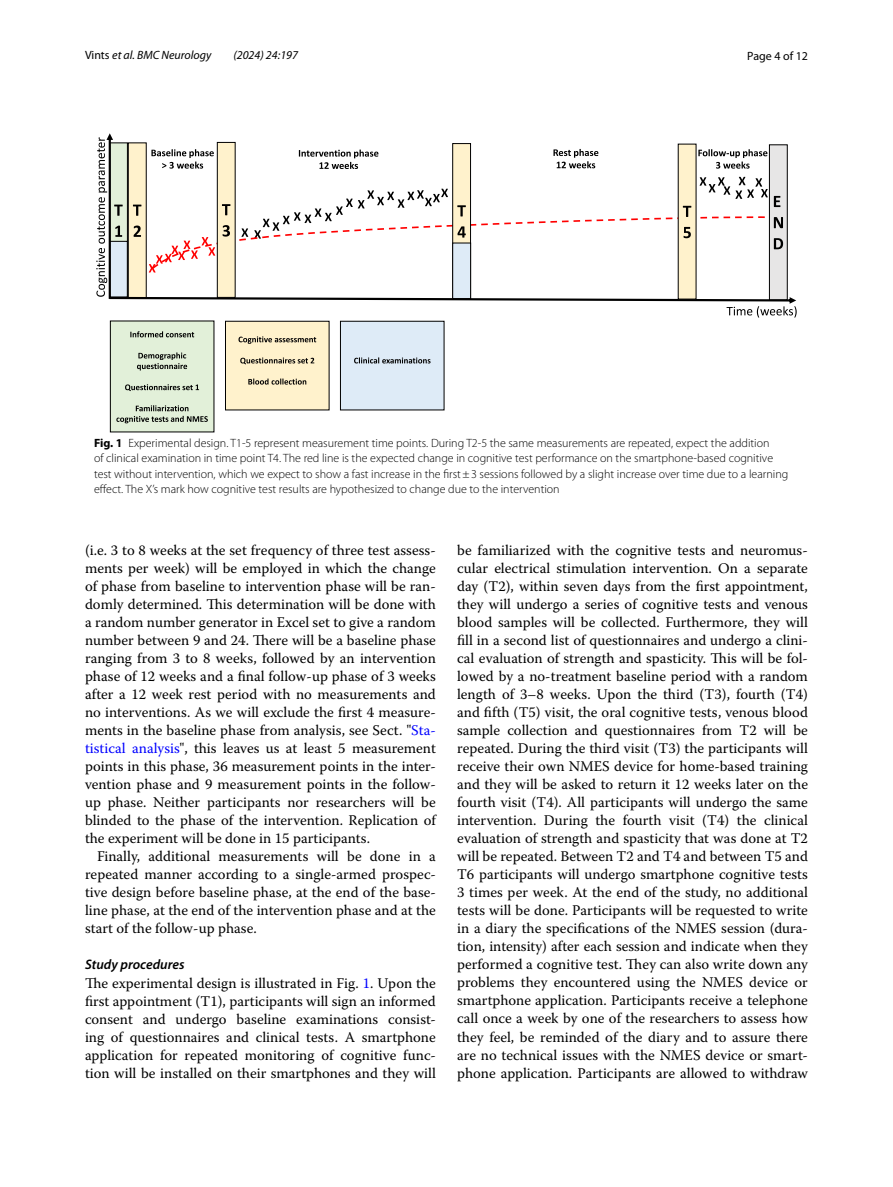
<style>
.page{position:relative;width:893px;height:1187px;background:#fff}
.page>*{position:absolute;margin:0;border:0;box-sizing:border-box;transform-origin:0 0}
.t1{font:14.7px/18px "Warnock Pro";color:#000;text-align:justify}
.t2{font:italic 600 13.8px "Myriad Pro";color:#000}
.t3{font:300 12px/15px "Myriad Pro";color:#000}
.t4{font:italic 12px "Myriad Pro";color:#000}
.t5{font:12px "Myriad Pro";color:#000}
.s1{font-style:normal}
.s2{font-weight:700}
.s3{color:#00f}
</style>
<div class="page">
<svg style="left:96px;top:133px;width:701px;height:184px"></svg>
<div style="left:110px;top:321px;width:104px;height:111px;background:#e2f0d9"></div>
<svg style="left:130px;top:331px;width:64px;height:6px"></svg>
<svg style="left:137px;top:352px;width:50px;height:18px"></svg>
<svg style="left:125px;top:384px;width:74px;height:7px"></svg>
<svg style="left:116px;top:405px;width:92px;height:18px"></svg>
<div style="left:225px;top:321px;width:104px;height:89px;background:#fff2cc"></div>
<svg style="left:238px;top:336px;width:78px;height:8px"></svg>
<svg style="left:240px;top:357px;width:74px;height:7px"></svg>
<svg style="left:248px;top:378px;width:58px;height:6px"></svg>
<div style="left:340px;top:321px;width:104px;height:89px;background:#deebf7"></div>
<svg style="left:354px;top:357px;width:77px;height:6px"></svg>
<div style="left:110px;top:241px;width:18px;height:56px;background:#deebf7;border:1px solid #000"></div>
<div style="left:452px;top:243px;width:19px;height:56px;background:#deebf7;border:1px solid #000"></div>
<p class="t4" style="left:85px;top:48px;width:128px"><span class="s1">Vints</span> et al. BMC Neurology</p>
<p class="t4" style="left:233px;top:48px;width:66px">(2024) 24:197</p>
<p class="t5" style="left:747px;top:48px;width:62px">Page 4 of 12</p>
<p class="t3" style="left:94px;top:436px;width:696px"><span class="s2">Fig. 1</span> Experimental design. T1-5 represent measurement time points. During T2-5 the same measurements are repeated, expect the addition<br>of clinical examination in time point T4. The red line is the expected change in cognitive test performance on the smartphone-based cognitive test without intervention, which we expect to show a fast increase in the first±3 sessions followed by a slight increase over time due to a learning effect. The X’s mark how cognitive test results are hypothesized to change due to the intervention</p>
<p class="t1" style="left:85px;top:541px;width:352px">(i.e. 3 to 8 weeks at the set frequency of three test assess&shy;ments per week) will be employed in which the change of phase from baseline to intervention phase will be ran&shy;domly determined. This determination will be done with a random number generator in Excel set to give a random number between 9 and 24. There will be a baseline phase ranging from 3 to 8 weeks, followed by an intervention phase of 12 weeks and a final follow-up phase of 3 weeks after a 12 week rest period with no measurements and no interventions. As we will exclude the first 4 measure&shy;ments in the baseline phase from analysis, see Sect. "<span class="s3">Sta&shy;tistical analysis</span>", this leaves us at least 5 measurement points in this phase, 36 measurement points in the inter&shy;vention phase and 9 measurement points in the follow&shy;up phase. Neither participants nor researchers will be blinded to the phase of the intervention. Replication of the experiment will be done in 15 participants.</p>
<p class="t1" style="left:85px;top:847px;width:352px;text-indent:12px">Finally, additional measurements will be done in a repeated manner according to a single-armed prospec&shy;tive design before baseline phase, at the end of the base&shy;line phase, at the end of the intervention phase and at the start of the follow-up phase.</p>
<p class="t2" style="left:85px;top:956px;width:101px">Study procedures</p>
<p class="t1" style="left:85px;top:973px;width:352px">The experimental design is illustrated in Fig. <span class="s3">1</span>. Upon the first appointment (T1), participants will sign an informed consent and undergo baseline examinations consist&shy;ing of questionnaires and clinical tests. A smartphone application for repeated monitoring of cognitive func&shy;tion will be installed on their smartphones and they will</p>
<p class="t1" style="left:457px;top:541px;width:352px">be familiarized with the cognitive tests and neuromus&shy;cular electrical stimulation intervention. On a separate day (T2), within seven days from the first appointment, they will undergo a series of cognitive tests and venous blood samples will be collected. Furthermore, they will fill in a second list of questionnaires and undergo a clini&shy;cal evaluation of strength and spasticity. This will be fol&shy;lowed by a no-treatment baseline period with a random length of 3–8 weeks. Upon the third (T3), fourth (T4) and fifth (T5) visit, the oral cognitive tests, venous blood sample collection and questionnaires from T2 will be repeated. During the third visit (T3) the participants will receive their own NMES device for home-based training and they will be asked to return it 12 weeks later on the fourth visit (T4). All participants will undergo the same intervention. During the fourth visit (T4) the clinical evaluation of strength and spasticity that was done at T2 will be repeated. Between T2 and T4 and between T5 and T6 participants will undergo smartphone cognitive tests 3 times per week. At the end of the study, no additional tests will be done. Participants will be requested to write in a diary the specifications of the NMES session (dura&shy;tion, intensity) after each session and indicate when they performed a cognitive test. They can also write down any problems they encountered using the NMES device or smartphone application. Participants receive a telephone call once a week by one of the researchers to assess how they feel, be reminded of the diary and to assure there are no technical issues with the NMES device or smart&shy;phone application. Participants are allowed to withdraw</p>
</div>
